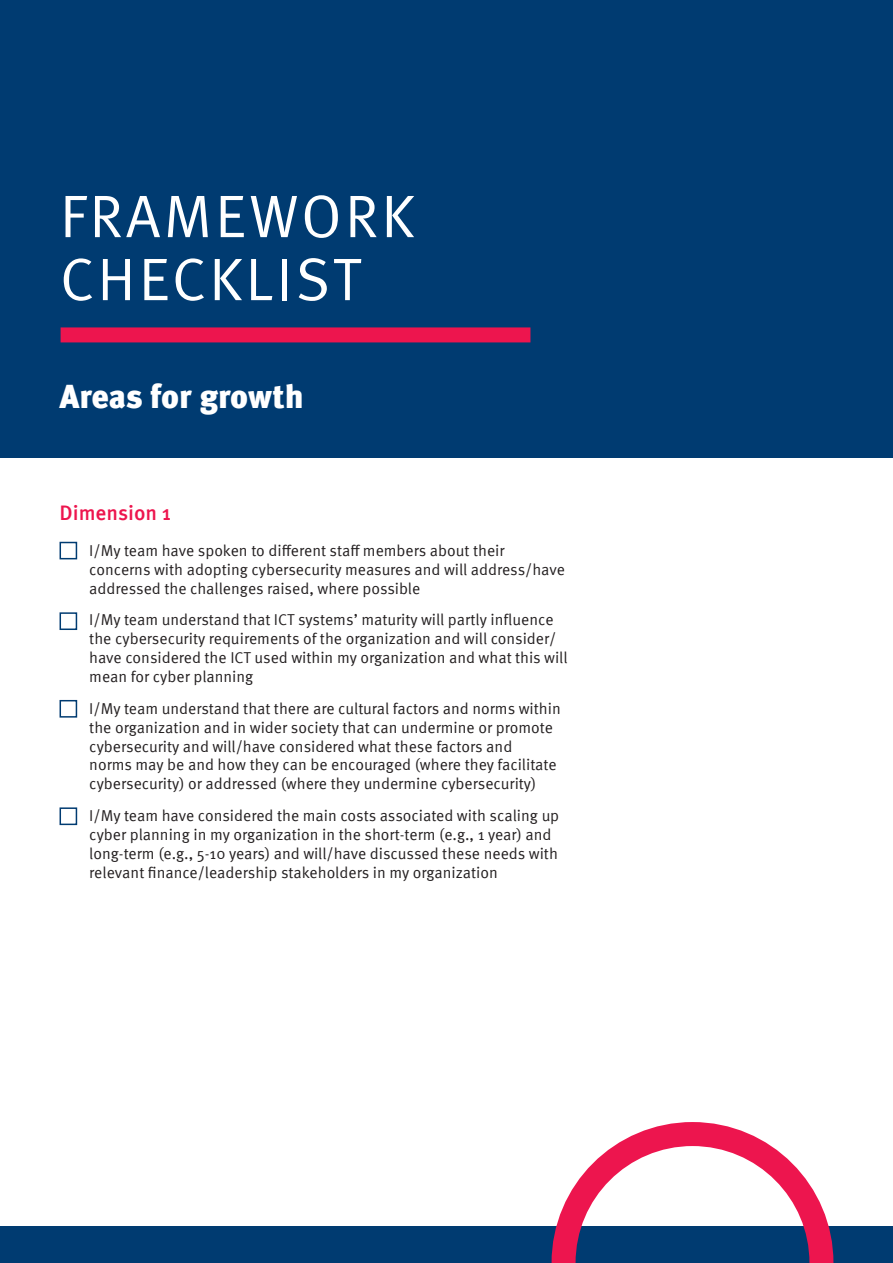
<style>
.page{position:relative;width:893px;height:1263px;background:#fff}
.page>*{position:absolute;margin:0;border:0;box-sizing:border-box;transform-origin:0 0}
.t1{font:60px/63px "Meta Pro";letter-spacing:.05em;color:#fff}
.t2{font:900 33px "Meta Pro";letter-spacing:-.005em;color:#fff}
.t3{font:500 21px "Meta Pro";color:#ed154e}
.t4{font:15.75px/18.9px "Meta Pro";color:#231f20}
</style>
<div class="page">
<div style="left:0;top:1227px;width:893px;height:36px;background:#003b71"></div>
<div style="left:0;top:0;width:893px;height:457px;background:#003b71"></div>
<div style="left:61px;top:327px;width:469px;height:15px;background:#ed154e"></div>
<svg style="left:552px;top:1122px;width:281px;height:141px"></svg>
<div style="left:60px;top:542px;width:17px;height:17px;border:2px solid #003b71"></div>
<div style="left:60px;top:612px;width:17px;height:18px;border:2px solid #003b71"></div>
<div style="left:60px;top:700px;width:17px;height:18px;border:2px solid #003b71"></div>
<div style="left:60px;top:807px;width:17px;height:18px;border:2px solid #003b71"></div>
<h1 class="t1" style="left:60px;top:181px;width:356px">FRAMEWORK<br>CHECKLIST</h1>
<h2 class="t2" style="left:60px;top:370px;width:246px">Areas for growth</h2>
<h3 class="t3" style="left:60px;top:496px;width:113px">Dimension 1</h3>
<p class="t4" style="left:89px;top:540px;width:477px">I/My team have spoken to different staff members about their concerns with adopting cybersecurity measures and will address/have addressed the challenges raised, where possible</p>
<p class="t4" style="left:89px;top:609px;width:480px">I/My team understand that ICT systems’ maturity will partly influence the cybersecurity requirements of the organization and will consider/ have considered the ICT used within my organization and what this will mean for cyber planning</p>
<p class="t4" style="left:89px;top:698px;width:473px">I/My team understand that there are cultural factors and norms within the organization and in wider society that can undermine or promote cybersecurity and will/have considered what these factors and<br>norms may be and how they can be encouraged (where they facilitate cybersecurity) or addressed (where they undermine cybersecurity)</p>
<p class="t4" style="left:89px;top:805px;width:471px">I/My team have considered the main costs associated with scaling up cyber planning in my organization in the short-term (e.g., 1 year) and long-term (e.g., 5-10 years) and will/have discussed these needs with relevant finance/leadership stakeholders in my organization</p>
</div>
